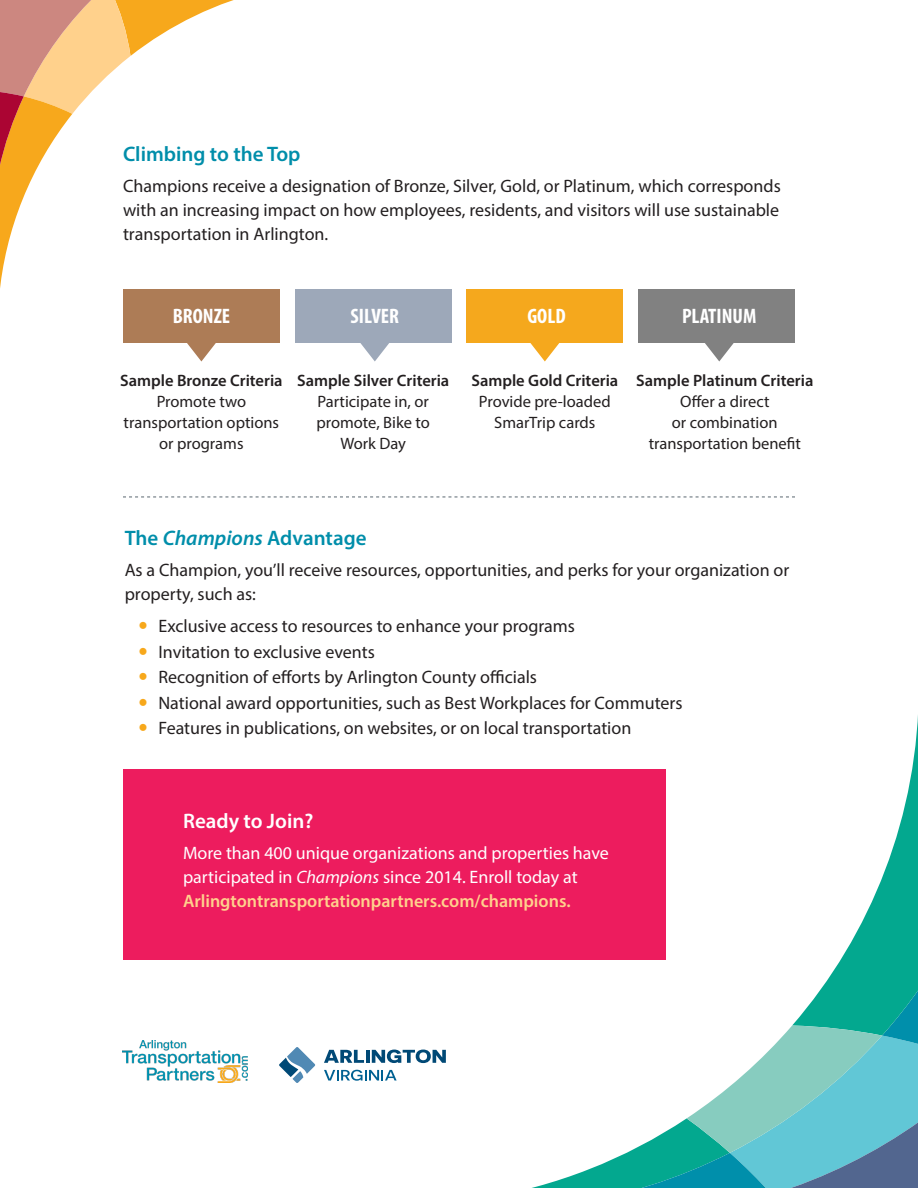
<style>
.page{position:relative;width:918px;height:1188px;background:#fff}
.page>*{position:absolute;margin:0;border:0;box-sizing:border-box;transform-origin:0 0}
.t1{font:600 21px "Myriad Pro";color:#008eaa}
.Title_bold{font:700 condensed 21px "Myriad Pro";color:#fff}
.t2{font:600 21px "Myriad Pro";color:#fff}
.Body{font:18px/24px "Myriad Pro";color:#231f20;text-align:justify}
.Body-2{font:18px/24px "Myriad Pro";color:#fff}
.Body-3{font:16.5px/21px "Myriad Pro";color:#231f20;text-align:center}
.s1{font-weight:600}
.s2{font-style:italic}
.s3{font-weight:600;color:#ffd18c}
</style>
<div class="page">
<div style="left:123px;top:290px;width:157px;height:54px;background:#ad7c56"></div>
<div style="left:295px;top:290px;width:157px;height:54px;background:#9da8b9"></div>
<div style="left:466px;top:290px;width:157px;height:54px;background:#f5a81d"></div>
<div style="left:638px;top:290px;width:157px;height:54px;background:#818181"></div>
<svg style="left:181px;top:343px;width:41px;height:19px"></svg>
<svg style="left:354px;top:343px;width:42px;height:19px"></svg>
<svg style="left:524px;top:343px;width:42px;height:19px"></svg>
<svg style="left:698px;top:343px;width:42px;height:19px"></svg>
<div style="left:123px;top:770px;width:543px;height:190px;background:#ed1c5e"></div>
<svg style="left:822px;top:715px;width:96px;height:272px"></svg>
<svg style="left:532px;top:987px;width:386px;height:201px"></svg>
<svg style="left:0;top:0;width:267px;height:290px"></svg>
<img style="left:123px;top:1040px;width:124px;height:43px">
<svg style="left:279px;top:1047px;width:36px;height:36px"></svg>
<svg style="left:324px;top:1050px;width:122px;height:13px"></svg>
<svg style="left:324px;top:1070px;width:73px;height:11px"></svg>
<svg style="left:123px;top:497px;width:672px;height:1px"></svg>
<p class="t1" style="left:123px;top:141px;width:179px">Climbing to the Top</p>
<p class="Body" style="left:123px;top:174px;width:659px">Champions receive a designation of Bronze, Silver, Gold, or Platinum, which corresponds with an increasing impact on how employees, residents, and visitors will use sustainable transportation in Arlington.</p>
<p class="Title_bold" style="left:173px;top:303px;width:59px">BRONZE</p>
<p class="Title_bold" style="left:351px;top:303px;width:50px">SILVER</p>
<p class="Title_bold" style="left:527px;top:303px;width:40px">GOLD</p>
<p class="Title_bold" style="left:682px;top:303px;width:76px">PLATINUM</p>
<p class="Body-3" style="left:120px;top:369px;width:164px"><span class="s1">Sample Bronze Criteria<br></span>Promote two transportation options or programs</p>
<p class="Body-3" style="left:297px;top:370px;width:154px"><span class="s1">Sample Silver Criteria<br></span>Participate in, or promote, Bike to<br>Work Day</p>
<p class="Body-3" style="left:471px;top:370px;width:148px"><span class="s1">Sample Gold Criteria<br></span>Provide pre-loaded<br>SmarTrip cards</p>
<p class="Body-3" style="left:636px;top:369px;width:179px"><span class="s1">Sample Platinum Criteria<br></span>Offer a direct<br>or combination transportation benefit</p>
<p class="t1" style="left:125px;top:525px;width:243px">The <span class="s2">Champions</span> Advantage</p>
<p class="Body" style="left:125px;top:558px;width:666px">As a Champion, you’ll receive resources, opportunities, and perks for your organization or property, such as:</p>
<p class="Body" style="left:158px;top:614px;width:418px">Exclusive access to resources to enhance your programs</p>
<p class="Body" style="left:158px;top:639px;width:218px">Invitation to exclusive events</p>
<p class="Body" style="left:158px;top:665px;width:380px">Recognition of efforts by Arlington County officials</p>
<p class="Body" style="left:158px;top:690px;width:526px">National award opportunities, such as Best Workplaces for Commuters</p>
<p class="Body" style="left:158px;top:716px;width:474px">Features in publications, on websites, or on local transportation</p>
<p class="t2" style="left:183px;top:808px;width:132px">Ready to Join?</p>
<p class="Body-2" style="left:183px;top:840px;width:427px">More than 400 unique organizations and properties have participated in <span class="s2">Champions</span> since 2014. Enroll today at<br><span class="s3">Arlingtontransportationpartners.com/champions.</span></p>
</div>
